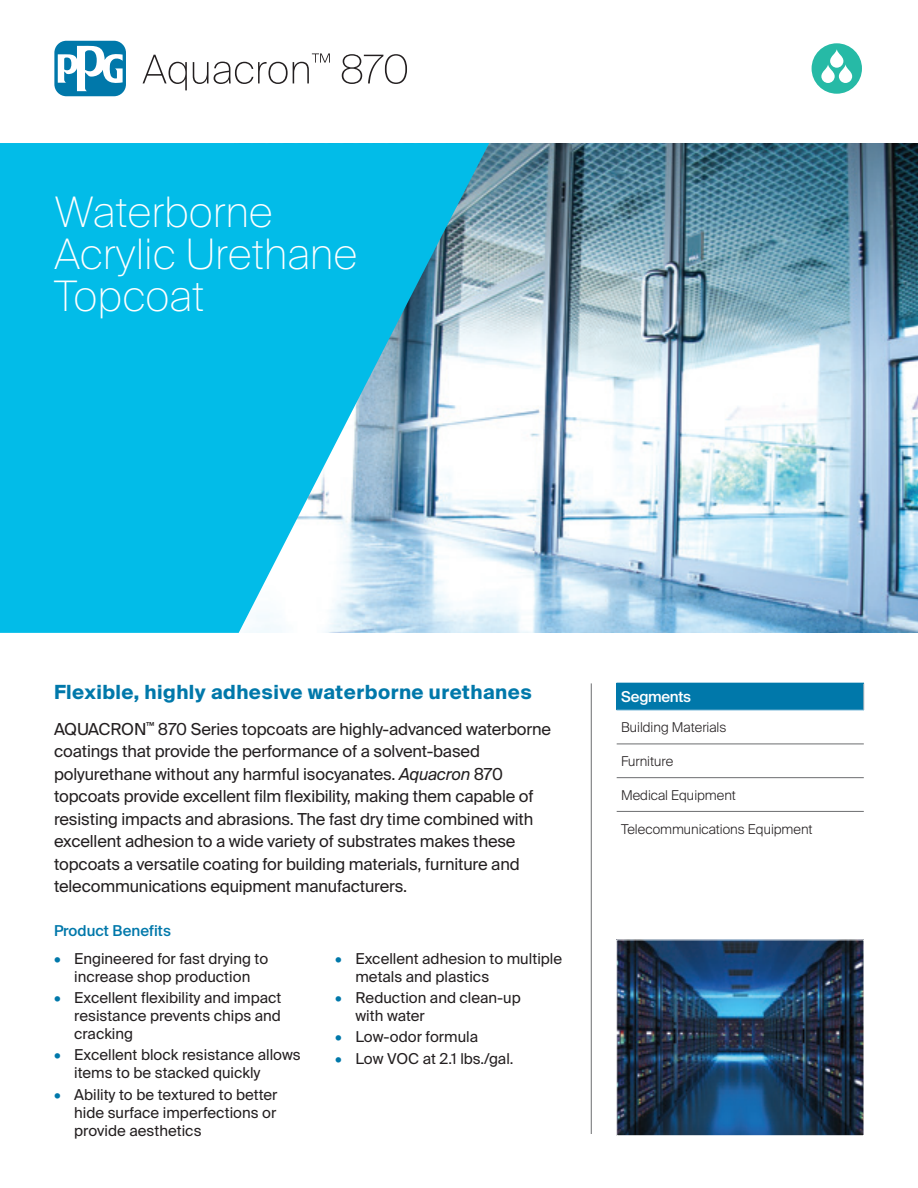
<style>
.page{position:relative;width:918px;height:1188px;background:#fff}
.page>*{position:absolute;margin:0;border:0;box-sizing:border-box;transform-origin:0 0}
.Product_Name{font:100 42px/42px "Suisse Intl";color:#fff}
.Intro_Header{font:700 19.5px "Suisse Intl";letter-spacing:.025em;color:#0078aa}
.Intro_Paragraph{font:16.5px/22.5px "Suisse Intl";letter-spacing:-.01em;color:#231f20}
.t1{font:15px/18px "Suisse Intl";color:#231f20}
.Paragraph_Header{font:500 15px "Suisse Intl";color:#0078aa}
.Cell_Header_Left{font:500 15px "Suisse Intl";letter-spacing:-.02em;color:#fff}
.Cell_Text_Left_Side{font:300 13.5px "Suisse Intl";color:#231f20}
.s1{font-style:italic}
.s2{color:#0078aa}
</style>
<div class="page">
<img style="left:489px;top:143px;width:429px;height:490px">
<hr style="left:591px;top:683px;width:1px;height:451px;background:#6c6d70">
<svg style="left:0;top:143px;width:489px;height:490px;background:#31c1e5"></svg>
<svg style="left:811px;top:43px;width:51px;height:51px"></svg>
<svg style="left:830px;top:49px;width:13px;height:19px"></svg>
<svg style="left:821px;top:64px;width:14px;height:19px"></svg>
<svg style="left:839px;top:64px;width:13px;height:19px"></svg>
<svg style="left:52px;top:38px;width:77px;height:61px"></svg>
<div style="left:54px;top:41px;width:72px;height:55px;background:#0078aa;border-radius:12px"></div>
<svg style="left:58px;top:45px;width:65px;height:46px"></svg>
<svg style="left:143px;top:55px;width:44px;height:35px"></svg>
<svg style="left:193px;top:62px;width:15px;height:22px"></svg>
<svg style="left:214px;top:53px;width:116px;height:31px"></svg>
<svg style="left:342px;top:54px;width:65px;height:30px"></svg>
<img style="left:618px;top:942px;width:244px;height:192px">
<div style="left:616px;top:940px;width:248px;height:196px;border:1px solid #fff"></div>
<svg style="left:616px;top:683px;width:249px;height:129px"></svg>
<hr style="left:616px;top:710px;width:248px;height:1px;background:#9bc9e1">
<hr style="left:617px;top:744px;width:247px;height:1px;background:#6c6d70">
<hr style="left:617px;top:777px;width:247px;height:1px;background:#6c6d70">
<hr style="left:617px;top:811px;width:247px;height:1px;background:#6c6d70">
<p class="Product_Name" style="left:54px;top:191px;width:305px">Waterborne<br>Acrylic Urethane<br>Topcoat</p>
<p class="Intro_Header" style="left:54px;top:680px;width:479px">Flexible, highly adhesive waterborne urethanes</p>
<p class="Intro_Paragraph" style="left:54px;top:718px;width:499px">AQUACRON<sup>™</sup> 870 Series topcoats are highly-advanced waterborne coatings that provide the performance of a solvent-based polyurethane without any harmful isocyanates. <span class="s1">Aquacron</span> 870 topcoats provide excellent film flexibility, making them capable of resisting impacts and abrasions. The fast dry time combined with excellent adhesion to a wide variety of substrates makes these topcoats a versatile coating for building materials, furniture and telecommunications equipment manufacturers.</p>
<p class="Paragraph_Header" style="left:54px;top:922px;width:118px">Product Benefits</p>
<p class="t1" style="left:54px;top:950px;width:216px;text-align:center"><span class="s2">•</span> Engineered for fast drying to increase shop production</p>
<p class="t1" style="left:74px;top:989px;width:209px;text-align:justify;text-indent:-20px"><span class="s2">•</span> Excellent flexibility and impact resistance prevents chips and cracking</p>
<p class="t1" style="left:74px;top:1046px;width:228px;text-indent:-20px"><span class="s2">•</span> Excellent block resistance allows items to be stacked quickly</p>
<p class="t1" style="left:74px;top:1085px;width:205px;text-align:justify;text-indent:-20px"><span class="s2">•</span> Ability to be textured to better hide surface imperfections or provide aesthetics</p>
<p class="t1" style="left:356px;top:950px;width:208px;text-indent:-20px"><span class="s2">•</span> Excellent adhesion to multiple metals and plastics</p>
<p class="t1" style="left:356px;top:989px;width:167px;text-indent:-20px"><span class="s2">•</span> Reduction and clean-up with water</p>
<p class="t1" style="left:335px;top:1028px;width:144px"><span class="s2">•</span> Low-odor formula</p>
<p class="t1" style="left:335px;top:1049px;width:180px"><span class="s2">•</span> Low VOC at 2.1 lbs./gal.</p>
<p class="Cell_Header_Left" style="left:621px;top:688px;width:72px">Segments</p>
<p class="Cell_Text_Left_Side" style="left:621px;top:720px;width:107px">Building Materials</p>
<p class="Cell_Text_Left_Side" style="left:621px;top:753px;width:54px">Furniture</p>
<p class="Cell_Text_Left_Side" style="left:621px;top:787px;width:116px">Medical Equipment</p>
<p class="Cell_Text_Left_Side" style="left:621px;top:821px;width:193px">Telecommunications Equipment</p>
</div>
